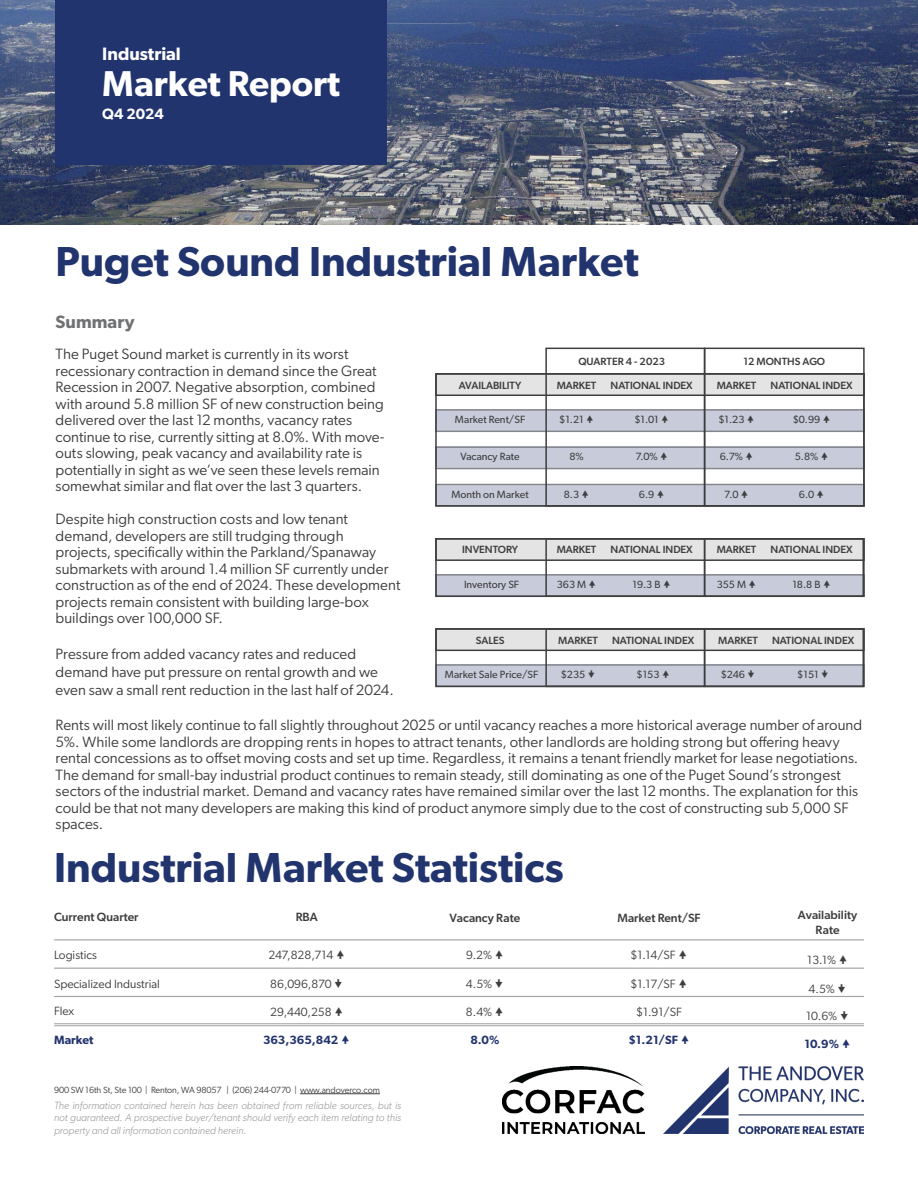
<style>
.page{position:relative;width:918px;height:1188px;background:#fff}
.page>*{position:absolute;margin:0;border:0;box-sizing:border-box;transform-origin:0 0}
.t1{font:600 42px "Gibson";color:#22346e}
.t2{font:600 36px "Gibson";color:#fff}
.t3{font:600 18px "Gibson";color:#fff}
.t4{font:600 18px "Gibson";color:#6f7173}
.t5{font:15px/16.5px "Gibson";letter-spacing:.005em;color:#3e3e3f}
.t6{font:600 15px "Gibson";color:#fff}
.t7{font:12px "Gibson";color:#3e3e3f}
.t8{font:500 12px "Gibson";color:#3e3e3f}
.t9{font:600 12px "Gibson";color:#22346e}
.t10{font:600 12px "Gibson";color:#22346d}
.t11{font:italic 300 10.5px/12.6px "Gibson";color:#939598;text-align:justify}
.t12{font:500 10.5px "Gibson";color:#3e3e3f}
.t13{font:10.5px "Gibson";color:#3e3e3f}
.t14{font:9px "Gibson";letter-spacing:-.01em;color:#3e3e3f}
</style>
<div class="page">
<img style="left:0;top:0;width:918px;height:224px">
<div style="left:56px;top:0;width:331px;height:164px;background:#22346e"></div>
<hr style="left:300px;top:1093px;width:80px;height:1px;background:#3e3e3f">
<img style="left:663px;top:1067px;width:201px;height:67px">
<hr style="left:54px;top:939px;width:810px;height:1px;background:#a1a1a5">
<hr style="left:54px;top:968px;width:810px;height:1px;background:#a1a1a5">
<hr style="left:54px;top:996px;width:810px;height:1px;background:#a1a1a5">
<hr style="left:54px;top:1023px;width:810px;height:1px;background:#a1a1a5">
<hr style="left:54px;top:1025px;width:810px;height:1px;background:#a1a1a5">
<img style="left:502px;top:1067px;width:142px;height:67px">
<div style="left:435px;top:373px;width:430px;height:23px;background:#e4e4e5"></div>
<div style="left:435px;top:409px;width:430px;height:23px;background:linear-gradient(to right,#c8ccda,#c8ccda)"></div>
<div style="left:435px;top:446px;width:430px;height:23px;background:#c8ccda"></div>
<div style="left:435px;top:484px;width:430px;height:23px;background:#c8ccda"></div>
<div style="left:435px;top:574px;width:430px;height:23px;background:linear-gradient(to right,#c8ccda,#c8ccda)"></div>
<div style="left:437px;top:664px;width:427px;height:23px;background:linear-gradient(to right,#c8ccda,#c8ccda)"></div>
<div style="left:435px;top:538px;width:430px;height:23px;background:#e4e4e5"></div>
<div style="left:437px;top:628px;width:427px;height:23px;background:#e4e4e5"></div>
<div style="left:435px;top:373px;width:430px;height:23px;border:2px solid #3e3e3f"></div>
<div style="left:435px;top:538px;width:430px;height:23px;border:2px solid #3e3e3f"></div>
<div style="left:435px;top:628px;width:430px;height:23px;border:2px solid #3e3e3f"></div>
<div style="left:435px;top:484px;width:430px;height:23px;border:2px solid #3e3e3f"></div>
<div style="left:704px;top:348px;width:161px;height:159px;border:2px solid #3e3e3f"></div>
<div style="left:545px;top:348px;width:160px;height:159px;border:2px solid #3e3e3f"></div>
<div style="left:545px;top:538px;width:160px;height:59px;border:2px solid #3e3e3f"></div>
<div style="left:545px;top:628px;width:160px;height:59px;border:2px solid #3e3e3f"></div>
<div style="left:704px;top:538px;width:160px;height:59px;border:2px solid #3e3e3f"></div>
<div style="left:704px;top:628px;width:160px;height:59px;border:2px solid #3e3e3f"></div>
<p class="t3" style="left:102px;top:43px;width:80px">Industrial</p>
<p class="t2" style="left:102px;top:62px;width:239px">Market Report</p>
<p class="t6" style="left:102px;top:104px;width:63px">Q4 2024</p>
<p class="t1" style="left:56px;top:236px;width:585px">Puget Sound Industrial Market</p>
<p class="t4" style="left:56px;top:311px;width:80px">Summary</p>
<p class="t5" style="left:56px;top:346px;width:330px">The Puget Sound market is currently in its worst recessionary contraction in demand since the Great Recession in 2007. Negative absorption, combined with around 5.8 million SF of new construction being delivered over the last 12 months, vacancy rates continue to rise, currently sitting at 8.0%. With move&shy;outs slowing, peak vacancy and availability rate is potentially in sight as we’ve seen these levels remain somewhat similar and flat over the last 3 quarters.</p>
<p class="t5" style="left:56px;top:511px;width:346px">Despite high construction costs and low tenant demand, developers are still trudging through projects, specifically within the Parkland/Spanaway submarkets with around 1.4 million SF currently under construction as of the end of 2024. These development projects remain consistent with building large-box buildings over 100,000 SF.</p>
<p class="t5" style="left:56px;top:645px;width:340px;line-height:18px">Pressure from added vacancy rates and reduced demand have put pressure on rental growth and we even saw a small rent reduction in the last half of 2024.</p>
<p class="t12" style="left:459px;top:379px;width:64px">AVAILABILITY</p>
<p class="t12" style="left:578px;top:355px;width:88px">QUARTER 4 - 2023</p>
<p class="t12" style="left:743px;top:355px;width:83px">12 MONTHS AGO</p>
<p class="t12" style="left:771px;top:379px;width:84px">NATIONAL INDEX</p>
<p class="t12" style="left:611px;top:379px;width:84px">NATIONAL INDEX</p>
<p class="t12" style="left:557px;top:379px;width:41px">MARKET</p>
<p class="t12" style="left:717px;top:379px;width:41px">MARKET</p>
<p class="t13" style="left:455px;top:413px;width:72px">Market Rent/SF</p>
<p class="t13" style="left:559px;top:413px;width:26px">$1.21</p>
<p class="t13" style="left:718px;top:413px;width:28px">$1.23</p>
<p class="t13" style="left:634px;top:413px;width:26px">$1.01</p>
<p class="t13" style="left:793px;top:413px;width:29px">$0.99</p>
<p class="t13" style="left:460px;top:451px;width:61px">Vacancy Rate</p>
<p class="t13" style="left:569px;top:451px;width:16px">8%</p>
<p class="t13" style="left:720px;top:451px;width:25px">6.7%</p>
<p class="t13" style="left:635px;top:451px;width:24px">7.0%</p>
<p class="t13" style="left:795px;top:451px;width:25px">5.8%</p>
<p class="t13" style="left:451px;top:488px;width:79px">Month on Market</p>
<p class="t13" style="left:564px;top:488px;width:17px">8.3</p>
<p class="t13" style="left:724px;top:488px;width:16px">7.0</p>
<p class="t13" style="left:639px;top:488px;width:17px">6.9</p>
<p class="t13" style="left:799px;top:488px;width:17px">6.0</p>
<p class="t12" style="left:462px;top:544px;width:58px">INVENTORY</p>
<p class="t12" style="left:611px;top:544px;width:84px">NATIONAL INDEX</p>
<p class="t12" style="left:771px;top:544px;width:84px">NATIONAL INDEX</p>
<p class="t12" style="left:557px;top:544px;width:41px">MARKET</p>
<p class="t12" style="left:717px;top:544px;width:41px">MARKET</p>
<p class="t13" style="left:464px;top:578px;width:57px">Inventory SF</p>
<p class="t13" style="left:557px;top:578px;width:31px">363 M</p>
<p class="t13" style="left:717px;top:578px;width:31px">355 M</p>
<p class="t13" style="left:633px;top:578px;width:30px">19.3 B</p>
<p class="t13" style="left:792px;top:578px;width:30px">18.8 B</p>
<p class="t12" style="left:476px;top:634px;width:30px">SALES</p>
<p class="t12" style="left:612px;top:634px;width:84px">NATIONAL INDEX</p>
<p class="t12" style="left:772px;top:634px;width:84px">NATIONAL INDEX</p>
<p class="t12" style="left:558px;top:634px;width:41px">MARKET</p>
<p class="t12" style="left:718px;top:634px;width:41px">MARKET</p>
<p class="t13" style="left:445px;top:668px;width:95px">Market Sale Price/SF</p>
<p class="t13" style="left:561px;top:668px;width:26px">$235</p>
<p class="t13" style="left:721px;top:668px;width:26px">$246</p>
<p class="t13" style="left:637px;top:668px;width:25px">$153</p>
<p class="t13" style="left:797px;top:668px;width:23px">$151</p>
<p class="t5" style="left:56px;top:717px;width:808px">Rents will most likely continue to fall slightly throughout 2025 or until vacancy reaches a more historical average number of around<br>5%. While some landlords are dropping rents in hopes to attract tenants, other landlords are holding strong but offering heavy rental concessions as to offset moving costs and set up time. Regardless, it remains a tenant friendly market for lease negotiations.</p>
<p class="t5" style="left:56px;top:766px;width:804px">The demand for small-bay industrial product continues to remain steady, still dominating as one of the Puget Sound’s strongest sectors of the industrial market. Demand and vacancy rates have remained similar over the last 12 months. The explanation for this could be that not many developers are making this kind of product anymore simply due to the cost of constructing sub 5,000 SF spaces.</p>
<p class="t1" style="left:54px;top:843px;width:511px">Industrial Market Statistics</p>
<p class="t8" style="left:54px;top:910px;width:86px">Current Quarter</p>
<p class="t7" style="left:54px;top:948px;width:44px">Logistics</p>
<p class="t7" style="left:54px;top:977px;width:107px">Specialized Industrial</p>
<p class="t8" style="left:296px;top:910px;width:24px">RBA</p>
<p class="t8" style="left:450px;top:911px;width:72px">Vacancy Rate</p>
<p class="t7" style="left:466px;top:948px;width:28px">9.2%</p>
<p class="t7" style="left:466px;top:977px;width:28px">4.5%</p>
<p class="t7" style="left:466px;top:1004px;width:28px">8.4%</p>
<p class="t10" style="left:470px;top:1032px;width:31px">8.0%</p>
<p class="t7" style="left:268px;top:948px;width:66px">247,828,714</p>
<p class="t7" style="left:270px;top:977px;width:63px">86,096,870</p>
<p class="t7" style="left:270px;top:1004px;width:63px">29,440,258</p>
<p class="t9" style="left:263px;top:1032px;width:77px">363,365,842</p>
<p class="t7" style="left:54px;top:1004px;width:22px">Flex</p>
<p class="t9" style="left:54px;top:1032px;width:41px">Market</p>
<p class="t14" style="left:54px;top:1084px;width:327px">900 SW 16th St, Ste 100 | Renton, WA 98057 | (206) 244-0770 | www.andoverco.com</p>
<p class="t11" style="left:54px;top:1099px;width:349px">The information contained herein has been obtained from reliable sources, but is not guaranteed. A prospective buyer/tenant should verify each item relating to this property and all information contained herein.</p>
<p class="t8" style="left:617px;top:911px;width:85px">Market Rent/SF</p>
<p class="t7" style="left:631px;top:948px;width:47px">$1.14/SF</p>
<p class="t7" style="left:631px;top:977px;width:47px">$1.17/SF</p>
<p class="t7" style="left:636px;top:1004px;width:47px">$1.91/SF</p>
<p class="t9" style="left:628px;top:1032px;width:51px">$1.21/SF</p>
<p class="t8" style="left:798px;top:908px;width:61px">Availability</p>
<p class="t8" style="left:816px;top:922px;width:26px">Rate</p>
<p class="t7" style="left:807px;top:952px;width:30px">13.1%</p>
<p class="t7" style="left:809px;top:981px;width:28px">4.5%</p>
<p class="t7" style="left:806px;top:1009px;width:33px">10.6%</p>
<p class="t9" style="left:804px;top:1037px;width:36px">10.9%</p>
</div>
